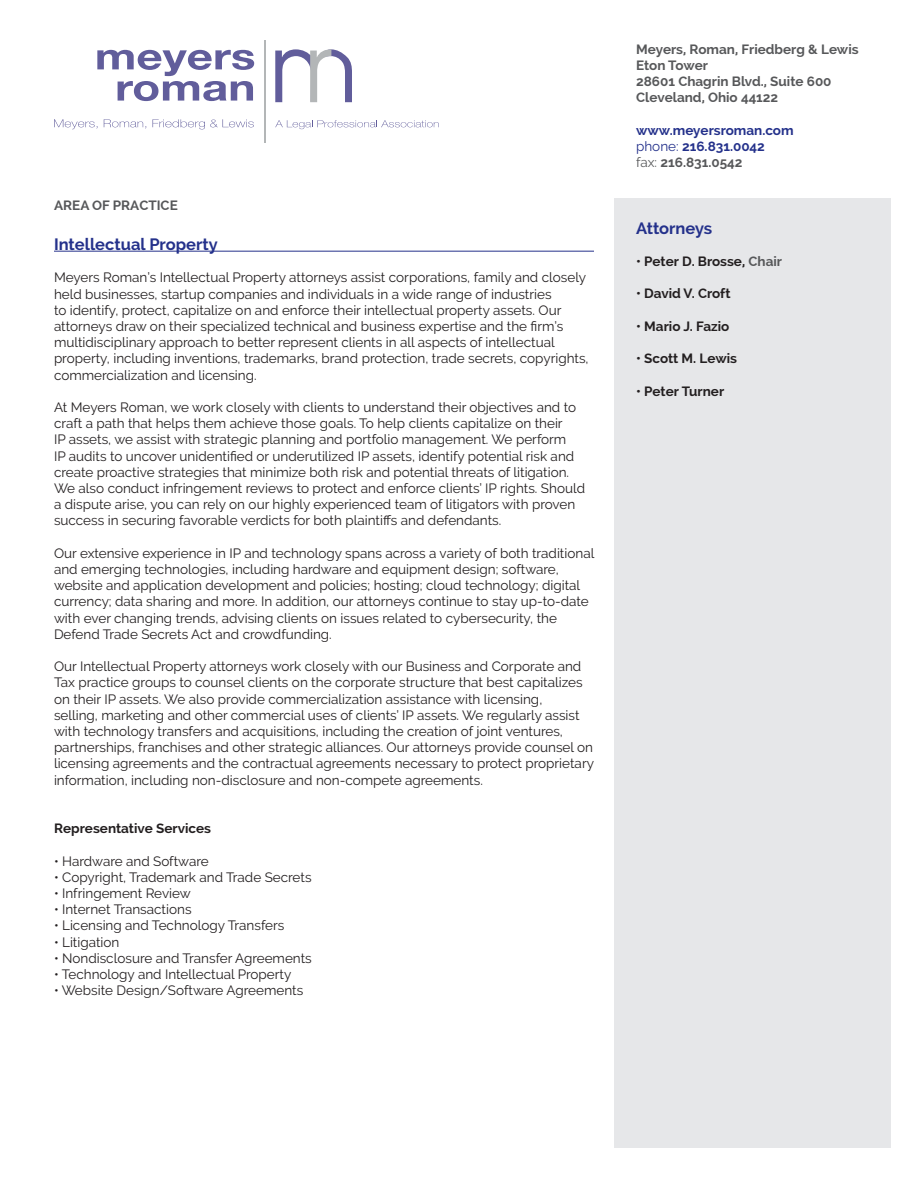
<style>
.page{position:relative;width:918px;height:1188px;background:#fff}
.page>*{position:absolute;margin:0;border:0;box-sizing:border-box;transform-origin:0 0}
.t1{font:700 16.5px "Raleway";color:#24318b}
.t2{font:13.5px/16.2px "Raleway";color:#231f20}
.t3{font:700 13.5px/16.2px "Raleway";color:#57585a}
.t4{font:700 13.5px "Raleway";color:#231f20}
.t5{font:700 13.5px/16.2px "Raleway";color:#24318b}
.s1{font-weight:400}
.s2{font-weight:400;color:#57585a}
.s3{color:#57585a}
</style>
<div class="page">
<svg style="left:275px;top:49px;width:77px;height:53px"></svg>
<svg style="left:97px;top:50px;width:157px;height:51px"></svg>
<svg style="left:54px;top:119px;width:44px;height:10px"></svg>
<svg style="left:104px;top:119px;width:42px;height:10px"></svg>
<svg style="left:153px;top:119px;width:101px;height:10px"></svg>
<svg style="left:275px;top:120px;width:164px;height:9px"></svg>
<hr style="left:264px;top:41px;width:2px;height:102px;background:#b3b6b7">
<hr style="left:54px;top:251px;width:540px;height:1px;background:#24318b">
<div style="left:615px;top:198px;width:276px;height:950px;background:#e6e7e9"></div>
<p class="t3" style="left:54px;top:198px;width:125px">AREA OF PRACTICE</p>
<p class="t1" style="left:54px;top:235px;width:165px">Intellectual Property</p>
<p class="t2" style="left:54px;top:269px;width:536px">Meyers Roman’s Intellectual Property attorneys assist corporations, family and closely held businesses, startup companies and individuals in a wide range of industries<br>to identify, protect, capitalize on and enforce their intellectual property assets. Our attorneys draw on their specialized technical and business expertise and the firm’s multidisciplinary approach to better represent clients in all aspects of intellectual property, including inventions, trademarks, brand protection, trade secrets, copyrights, commercialization and licensing.</p>
<p class="t2" style="left:54px;top:399px;width:533px">At Meyers Roman, we work closely with clients to understand their objectives and to craft a path that helps them achieve those goals. To help clients capitalize on their<br>IP assets, we assist with strategic planning and portfolio management. We perform<br>IP audits to uncover unidentified or underutilized IP assets, identify potential risk and create proactive strategies that minimize both risk and potential threats of litigation.<br>We also conduct infringement reviews to protect and enforce clients’ IP rights. Should a dispute arise, you can rely on our highly experienced team of litigators with proven success in securing favorable verdicts for both plaintiffs and defendants.</p>
<p class="t2" style="left:54px;top:545px;width:542px">Our extensive experience in IP and technology spans across a variety of both traditional and emerging technologies, including hardware and equipment design; software, website and application development and policies; hosting; cloud technology; digital currency; data sharing and more. In addition, our attorneys continue to stay up-to-date with ever changing trends, advising clients on issues related to cybersecurity, the Defend Trade Secrets Act and crowdfunding.</p>
<p class="t2" style="left:54px;top:658px;width:542px">Our Intellectual Property attorneys work closely with our Business and Corporate and Tax practice groups to counsel clients on the corporate structure that best capitalizes on their IP assets. We also provide commercialization assistance with licensing,<br>selling, marketing and other commercial uses of clients’ IP assets. We regularly assist with technology transfers and acquisitions, including the creation of joint ventures, partnerships, franchises and other strategic alliances. Our attorneys provide counsel on licensing agreements and the contractual agreements necessary to protect proprietary information, including non-disclosure and non-compete agreements.</p>
<p class="t4" style="left:54px;top:821px;width:159px">Representative Services</p>
<p class="t2" style="left:54px;top:853px;width:156px">• Hardware and Software</p>
<p class="t2" style="left:54px;top:869px;width:259px">• Copyright, Trademark and Trade Secrets</p>
<p class="t2" style="left:54px;top:885px;width:138px">• Infringement Review</p>
<p class="t2" style="left:54px;top:901px;width:139px">• Internet Transactions</p>
<p class="t2" style="left:54px;top:917px;width:232px">• Licensing and Technology Transfers</p>
<p class="t2" style="left:54px;top:934px;width:67px">• Litigation</p>
<p class="t2" style="left:54px;top:950px;width:259px">• Nondisclosure and Transfer Agreements</p>
<p class="t2" style="left:54px;top:966px;width:239px">• Technology and Intellectual Property</p>
<p class="t2" style="left:54px;top:982px;width:251px">• Website Design/Software Agreements</p>
<p class="t3" style="left:636px;top:41px;width:224px">Meyers, Roman, Friedberg &amp; Lewis<br>Eton Tower<br>28601 Chagrin Blvd., Suite 600<br>Cleveland, Ohio 44122</p>
<p class="t5" style="left:636px;top:122px;width:159px">www.meyersroman.com <span class="s1">phone:</span> 216.831.0042<br><span class="s2">fax:</span> <span class="s3">216.831.0542</span></p>
<p class="t1" style="left:636px;top:218px;width:78px">Attorneys</p>
<p class="t4" style="left:636px;top:254px;width:148px">• Peter D. Brosse, <span class="s3">Chair</span></p>
<p class="t4" style="left:636px;top:286px;width:96px">• David V. Croft</p>
<p class="t4" style="left:636px;top:318px;width:95px">• Mario J. Fazio</p>
<p class="t4" style="left:636px;top:351px;width:102px">• Scott M. Lewis</p>
<p class="t4" style="left:636px;top:383px;width:90px">• Peter Turner</p>
</div>
